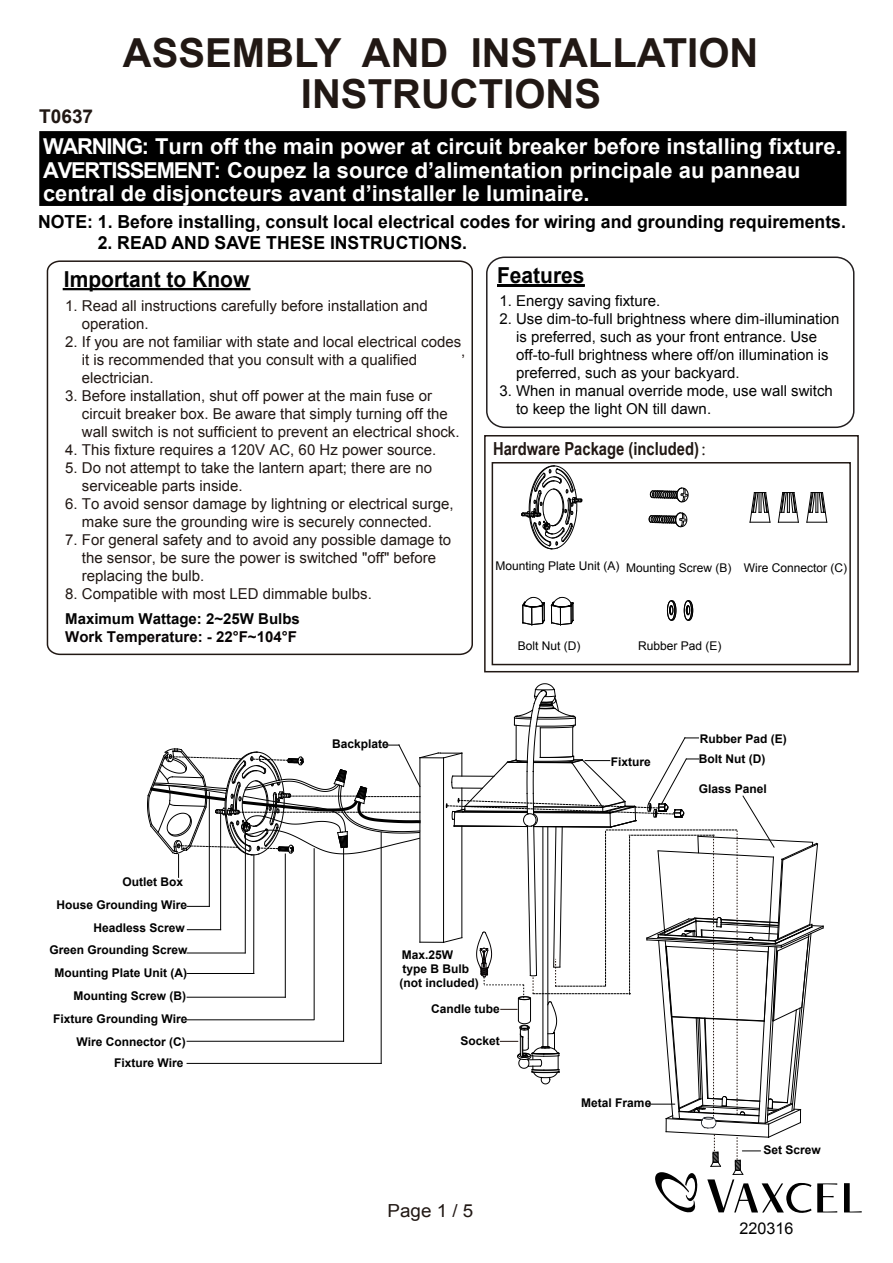
<style>
.page{position:relative;width:893px;height:1263px;background:#fff}
.page>*{position:absolute;margin:0;border:0;box-sizing:border-box;transform-origin:0 0}
.t1{font:700 52.2px "Arial";color:#fff;scale:.72 1}
.t2{font:700 40.05px/41.1px "Arial";color:#211814;text-align:center}
.t3{font:700 22.05px "Arial";color:#030303;scale:.95 1}
.t4{font:700 21.9px/23.2px "Arial";color:#fff}
.t5{font:700 19.05px "Arial";color:#211814}
.t6{font:700 18px "Arial";color:#000}
.t7{font:700 18px "Arial Narrow";color:#211814}
.t8{font:18px "Arial";color:#211814;scale:1.05 1}
.t9{font:16.2px "Arial";color:#000}
.t10{font:15px/18px "Arial";color:#211814}
.t11{font:15px/18px "Arial";color:#030303}
.t12{font:700 15px "Arial";color:#070304}
.t13{font:700 15px "Arial";color:#030303}
.t14{font:700 12px/14.4px "Arial";color:#000}
.t15{font:12px "Arial";color:#000}
.s1{font-family:"Adobe Song Std";font-weight:300}
</style>
<div class="page">
<svg style="left:46px;top:260px;width:427px;height:396px"></svg>
<div style="left:492px;top:462px;width:359px;height:203px;border:2px solid #211814"></div>
<div style="left:484px;top:435px;width:375px;height:237px;border:2px solid #211814"></div>
<hr style="left:64px;top:288px;width:185px;height:2px;background:#030303">
<hr style="left:497px;top:284px;width:88px;height:3px;background:#030303">
<div style="left:42px;top:134px;width:801px;height:69px;background:#000"></div>
<div style="left:39px;top:131px;width:807px;height:75px;border:6px solid #000"></div>
<div style="left:486px;top:256px;width:368px;height:172px;border:2px solid #231f20;border-radius:17px"></div>
<svg style="left:684px;top:600px;width:9px;height:21px"></svg>
<svg style="left:667px;top:600px;width:9px;height:21px"></svg>
<svg style="left:650px;top:487px;width:38px;height:16px"></svg>
<svg style="left:649px;top:512px;width:38px;height:15px"></svg>
<svg style="left:806px;top:492px;width:21px;height:31px"></svg>
<svg style="left:778px;top:492px;width:21px;height:31px"></svg>
<svg style="left:750px;top:492px;width:20px;height:31px"></svg>
<svg style="left:521px;top:465px;width:61px;height:85px"></svg>
<svg style="left:522px;top:597px;width:52px;height:29px"></svg>
<svg style="left:844px;top:1183px;width:18px;height:29px"></svg>
<svg style="left:147px;top:683px;width:690px;height:530px"></svg>
<p class="t5" style="left:39px;top:104px;width:55px">T0637</p>
<h2 class="t2" style="left:123px;top:33px;width:637px">ASSEMBLY AND INSTALLATION<br>INSTRUCTIONS</h2>
<h1 class="t1" style="left:55px;top:117px;width:51px">W</h1>
<h3 class="t4" style="left:43px;top:136px;width:800px">WARNING: Turn off the main power at circuit breaker before installing fixture.</h3>
<h3 class="t4" style="left:43px;top:159px;width:759px">AVERTISSEMENT: Coupez la source d’alimentation principale au panneau central de disjoncteurs avant d’installer le luminaire.</h3>
<p class="t6" style="left:38px;top:209px;width:809px">NOTE: 1. Before installing, consult local electrical codes for wiring and grounding requirements.</p>
<p class="t6" style="left:98px;top:231px;width:371px">2. READ AND SAVE THESE INSTRUCTIONS.</p>
<h3 class="t3" style="left:64px;top:264px;width:197px">Important to Know</h3>
<h3 class="t3" style="left:497px;top:261px;width:94px">Features</h3>
<p class="t10" style="left:82px;top:297px;width:347px;text-indent:-17px">1. Read all instructions carefully before installation and operation.</p>
<p class="t10" style="left:82px;top:333px;width:381px;text-indent:-17px">2. If you are not familiar with state and local electrical codes it is recommended that you consult with a qualified electrician.</p>
<p class="t10" style="left:82px;top:387px;width:379px;text-indent:-17px">3. Before installation, shut off power at the main fuse or circuit breaker box. Be aware that simply turning off the wall switch is not sufficient to prevent an electrical shock.</p>
<p class="t10" style="left:65px;top:441px;width:372px">4. This fixture requires a 120V AC, 60 Hz power source.</p>
<p class="t10" style="left:82px;top:459px;width:352px;text-indent:-17px">5. Do not attempt to take the lantern apart; there are no serviceable parts inside.</p>
<p class="t10" style="left:65px;top:495px;width:390px;text-align:center">6. To avoid sensor damage by lightning or electrical surge, make sure the grounding wire is securely connected.</p>
<p class="t10" style="left:82px;top:531px;width:371px;text-indent:-17px">7. For general safety and to avoid any possible damage to the sensor, be sure the power is switched "off" before replacing the bulb.</p>
<p class="t10" style="left:65px;top:585px;width:308px">8. Compatible with most LED dimmable bulbs.</p>
<p class="t10" style="left:461px;top:342px;width:6px">,</p>
<p class="t13" style="left:65px;top:609px;width:236px">Maximum Wattage: 2~25W Bulbs</p>
<p class="t12" style="left:65px;top:627px;width:233px">Work Temperature: - 22°F~104°F</p>
<p class="t11" style="left:499px;top:292px;width:162px">1. Energy saving fixture.</p>
<p class="t11" style="left:516px;top:310px;width:325px;text-indent:-17px">2. Use dim-to-full brightness where dim-illumination is preferred, such as your front entrance. Use off-to-full brightness where off/on illumination is preferred, such as your backyard.</p>
<p class="t11" style="left:516px;top:382px;width:318px;text-indent:-17px">3. When in manual override mode, use wall switch to keep the light ON till dawn.</p>
<p class="t7" style="left:493px;top:435px;width:225px">Hardware Package (included)<span class="s1">：</span></p>
<p class="t15" style="left:496px;top:558px;width:126px">Mounting Plate Unit (A)</p>
<p class="t15" style="left:626px;top:560px;width:223px">Mounting Screw (B) Wire Connector (C)</p>
<p class="t15" style="left:518px;top:638px;width:64px">Bolt Nut (D)</p>
<p class="t15" style="left:638px;top:638px;width:85px">Rubber Pad (E)</p>
<p class="t14" style="left:332px;top:737px;width:58px">Backplate</p>
<p class="t14" style="left:611px;top:755px;width:42px">Fixture</p>
<p class="t14" style="left:699px;top:729px;width:89px;line-height:20.2px">Rubber Pad (E)<br>Bolt Nut (D)</p>
<p class="t14" style="left:699px;top:782px;width:70px">Glass Panel</p>
<p class="t14" style="left:122px;top:875px;width:62px">Outlet Box</p>
<p class="t14" style="left:56px;top:898px;width:132px">House Grounding Wire</p>
<p class="t14" style="left:93px;top:921px;width:93px">Headless Screw</p>
<p class="t14" style="left:55px;top:966px;width:134px">Mounting Plate Unit (A)</p>
<p class="t14" style="left:50px;top:943px;width:140px">Green Grounding Screw</p>
<p class="t14" style="left:73px;top:989px;width:114px">Mounting Screw (B)</p>
<p class="t14" style="left:53px;top:1012px;width:136px">Fixture Grounding Wire</p>
<p class="t14" style="left:77px;top:1034px;width:111px">Wire Connector (C)</p>
<p class="t14" style="left:114px;top:1056px;width:71px">Fixture Wire</p>
<p class="t14" style="left:399px;top:947px;width:81px">Max.25W<br>type B Bulb (not included)</p>
<p class="t14" style="left:431px;top:1002px;width:70px">Candle tube</p>
<p class="t14" style="left:461px;top:1034px;width:41px">Socket</p>
<p class="t8" style="left:388px;top:1199px;width:83px">Page 1 / 5</p>
<p class="t14" style="left:581px;top:1096px;width:72px">Metal Frame</p>
<p class="t14" style="left:763px;top:1142px;width:59px">Set Screw</p>
<p class="t9" style="left:739px;top:1217px;width:55px">220316</p>
</div>
